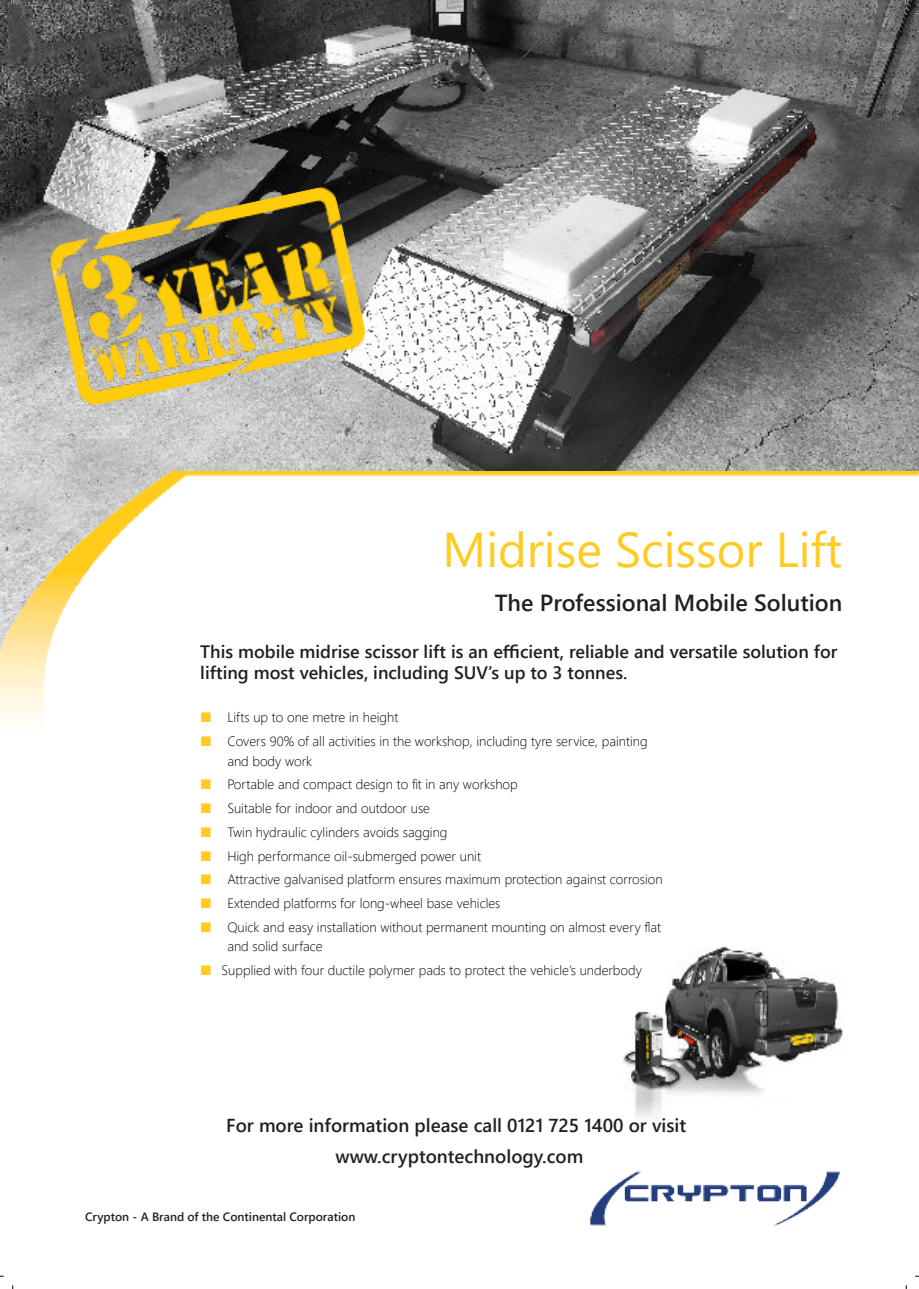
<style>
.page{position:relative;width:919px;height:1289px;background:#fff}
.page>*{position:absolute;margin:0;border:0;box-sizing:border-box;transform-origin:0 0}
.t1{font:48.75px "Segoe UI";color:#ffcb20}
.t2{font:600 23.25px "Segoe UI";color:#231f20}
.t3{font:600 18.75px/31px "Segoe UI";color:#231f20;text-align:center}
.t4{font:600 18px/21.6px "Segoe UI";color:#231f20}
.t5{font:300 13.5px/19.5px "Segoe UI";color:#010101}
.t6{font:600 12px "Segoe UI";color:#231f20}
.s1{color:#ffcb20}
</style>
<div class="page">
<img style="left:0;top:0;width:918px;height:471px">
<img style="left:0;top:471px;width:918px;height:249px">
<img style="left:590px;top:1171px;width:250px;height:55px">
<img style="left:623px;top:946px;width:220px;height:172px">
<img style="left:48px;top:186px;width:317px;height:221px">
<h1 class="t1" style="left:442px;top:531px;width:401px">Midrise Scissor Lift</h1>
<h2 class="t2" style="left:494px;top:594px;width:349px">The Professional Mobile Solution</h2>
<h3 class="t4" style="left:200px;top:642px;width:638px">This mobile midrise scissor lift is an efficient, reliable and versatile solution for lifting most vehicles, including SUV’s up to 3 tonnes.</h3>
<p class="t5" style="left:200px;top:709px;width:199px"><span class="s1">■</span> Lifts up to one metre in height</p>
<p class="t5" style="left:227px;top:733px;width:422px;text-indent:-27px"><span class="s1">■</span> Covers 90% of all activities in the workshop, including tyre service, painting and body work</p>
<p class="t5" style="left:200px;top:776px;width:319px"><span class="s1">■</span> Portable and compact design to fit in any workshop</p>
<p class="t5" style="left:200px;top:800px;width:231px"><span class="s1">■</span> Suitable for indoor and outdoor use</p>
<p class="t5" style="left:200px;top:823px;width:249px"><span class="s1">■</span> Twin hydraulic cylinders avoids sagging</p>
<p class="t5" style="left:200px;top:847px;width:282px"><span class="s1">■</span> High performance oil-submerged power unit</p>
<p class="t5" style="left:200px;top:871px;width:464px"><span class="s1">■</span> Attractive galvanised platform ensures maximum protection against corrosion</p>
<p class="t5" style="left:200px;top:894px;width:302px"><span class="s1">■</span> Extended platforms for long-wheel base vehicles</p>
<p class="t5" style="left:227px;top:918px;width:435px;text-indent:-27px"><span class="s1">■</span> Quick and easy installation without permanent mounting on almost every flat and solid surface</p>
<p class="t5" style="left:200px;top:961px;width:443px"><span class="s1">■</span> Supplied with four ductile polymer pads to protect the vehicle’s underbody</p>
<h3 class="t3" style="left:226px;top:1111px;width:461px">For more information please call 0121 725 1400 or visit www.cryptontechnology.com</h3>
<p class="t6" style="left:85px;top:1212px;width:272px">Crypton - A Brand of the Continental Corporation</p>
</div>
